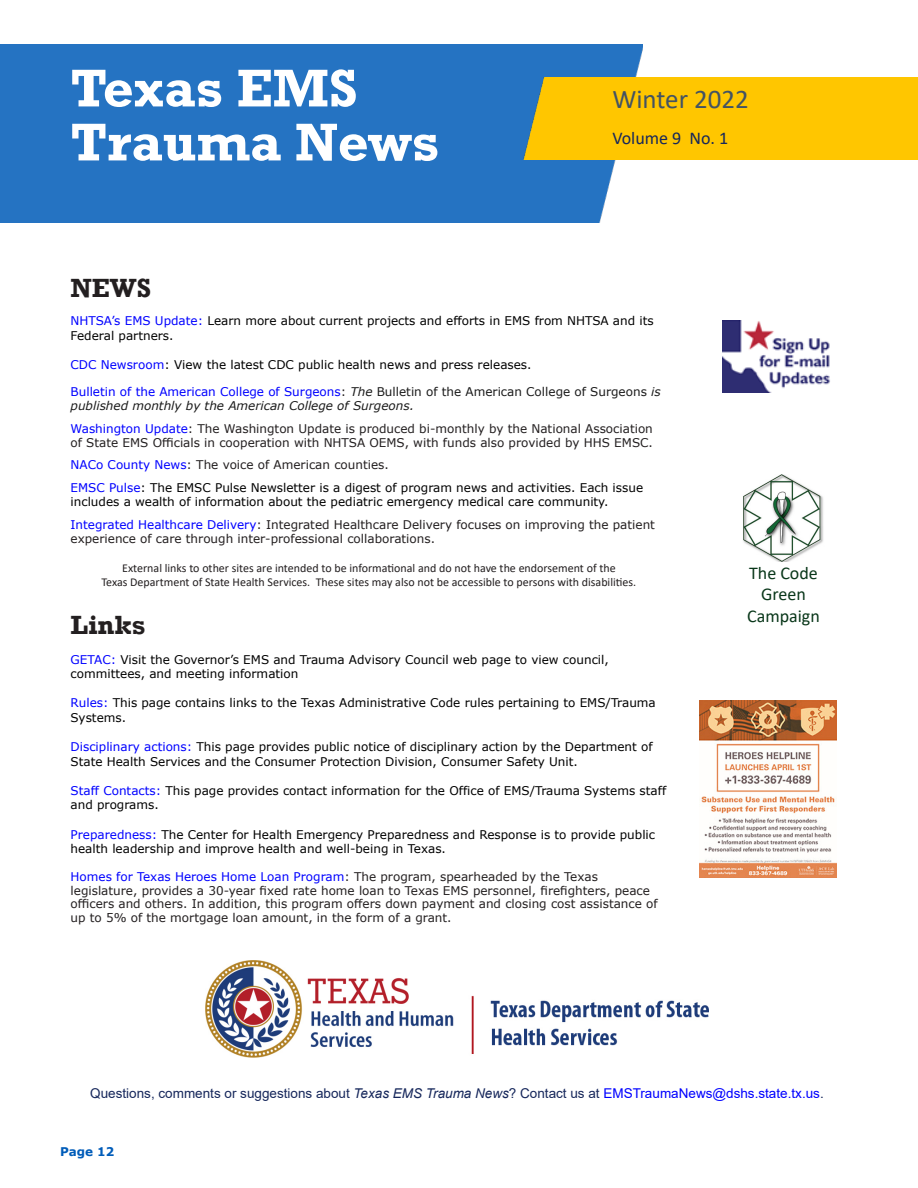
<style>
.page{position:relative;width:918px;height:1188px;background:#fff}
.page>*{position:absolute;margin:0;border:0;box-sizing:border-box;transform-origin:0 0}
.t1{font:700 54px/54px "Rockwell";color:#fff}
.t2{font:27px "Calibri";color:#435363}
.Heading_1{font:700 27px "Rockwell";color:#231f20}
.t3{font:18px/21.6px "Calibri";color:#09371a;text-align:center}
.t4{font:18px "Calibri";color:#16275b}
.News_list_sub{font:13.5px "Arial";color:#16275b}
.News_list{font:12px/14.4px "Verdana";color:#000}
.Normal_wrd_3{font:12px/13.8px "Verdana";color:#231f20}
.Paragraph_centered{font:12px/14.4px "Calibri";color:#231f20;text-align:center}
.t5{font:italic 12px/13.8px "Verdana";color:#1b1b1b}
.t6{font:700 12px "Verdana";color:#005cb9}
.s1{color:#00f}
.s2{font-style:normal;color:#00f}
.s3{font-style:normal;color:#231f20}
.s4{font-style:normal}
.s5{font-style:italic}
</style>
<div class="page">
<img style="left:699px;top:700px;width:137px;height:178px">
<img style="left:743px;top:474px;width:80px;height:88px">
<img style="left:722px;top:321px;width:108px;height:72px">
<img style="left:205px;top:960px;width:504px;height:97px">
<div style="left:0;top:45px;width:643px;height:177px;background:#2573c2"></div>
<div style="left:519px;top:78px;width:399px;height:82px;background:#ffc600"></div>
<h1 class="t1" style="left:71px;top:61px;width:370px">Texas EMS<br>Trauma News</h1>
<h2 class="t2" style="left:612px;top:80px;width:138px">Winter 2022</h2>
<h3 class="t4" style="left:612px;top:126px;width:118px">Volume 9 No. 1</h3>
<p class="Heading_1" style="left:71px;top:271px;width:82px">NEWS</p>
<p class="News_list" style="left:71px;top:314px;width:585px"><span class="s1">NHTSA’s EMS Update:</span> Learn more about current projects and efforts in EMS from NHTSA and its<br>Federal partners.</p>
<p class="News_list" style="left:71px;top:357px;width:463px"><span class="s1">CDC Newsroom</span>: View the latest CDC public health news and press releases.</p>
<p class="t5" style="left:71px;top:385px;width:592px"><span class="s2">Bulletin of the American College of Surgeons</span><span class="s3">:</span> The <span class="s4">Bulletin of the American College of Surgeons</span> is published monthly by the American College of Surgeons.</p>
<p class="Normal_wrd_3" style="left:71px;top:421px;width:584px"><span class="s1">Washington Update</span>: The Washington Update is produced bi-monthly by the National Association of State EMS Officials in cooperation with NHTSA OEMS, with funds also provided by HHS EMSC.</p>
<p class="Normal_wrd_3" style="left:71px;top:458px;width:320px"><span class="s1">NACo County News</span>: The voice of American counties.</p>
<p class="News_list" style="left:71px;top:481px;width:574px;line-height:13.8px"><span class="s1">EMSC Pulse</span>: The EMSC Pulse Newsletter is a digest of program news and activities. Each issue includes a wealth of information about the pediatric emergency medical care community.</p>
<p class="Normal_wrd_3" style="left:71px;top:517px;width:586px"><span class="s1">Integrated Healthcare Delivery</span>: Integrated Healthcare Delivery focuses on improving the patient experience of care through inter-professional collaborations.</p>
<p class="Paragraph_centered" style="left:102px;top:561px;width:536px">External links to other sites are intended to be informational and do not have the endorsement of the<br>Texas Department of State Health Services. These sites may also not be accessible to persons with disabilities.</p>
<p class="Heading_1" style="left:71px;top:609px;width:77px">Links</p>
<p class="News_list" style="left:71px;top:652px;width:540px"><span class="s1">GETAC:</span> Visit the Governor’s EMS and Trauma Advisory Council web page to view council, committees, and meeting information</p>
<p class="News_list" style="left:71px;top:696px;width:587px"><span class="s1">Rules:</span> This page contains links to the Texas Administrative Code rules pertaining to EMS/Trauma<br>Systems.</p>
<p class="News_list" style="left:71px;top:740px;width:584px"><span class="s1">Disciplinary actions:</span> This page provides public notice of disciplinary action by the Department of<br>State Health Services and the Consumer Protection Division, Consumer Safety Unit.</p>
<p class="News_list" style="left:71px;top:783px;width:597px"><span class="s1">Staff Contacts:</span> This page provides contact information for the Office of EMS/Trauma Systems staff and programs.</p>
<p class="News_list" style="left:71px;top:827px;width:586px"><span class="s1">Preparedness:</span> The Center for Health Emergency Preparedness and Response is to provide public health leadership and improve health and well-being in Texas.</p>
<p class="Normal_wrd_3" style="left:71px;top:869px;width:589px"><span class="s1">Homes for Texas Heroes Home Loan Program</span>: The program, spearheaded by the Texas legislature, provides a 30-year fixed rate home loan to Texas EMS personnel, firefighters, peace officers and others. In addition, this program offers down payment and closing cost assistance of up to 5% of the mortgage loan amount, in the form of a grant.</p>
<p class="t3" style="left:747px;top:562px;width:74px">The Code<br>Green<br>Campaign</p>
<p class="News_list_sub" style="left:90px;top:1084px;width:735px">Questions, comments or suggestions about <span class="s5">Texas EMS Trauma News</span>? Contact us at <span class="s1">EMSTraumaNews@dshs.state.tx.us</span>.</p>
<p class="t6" style="left:60px;top:1143px;width:56px">Page 12</p>
</div>
